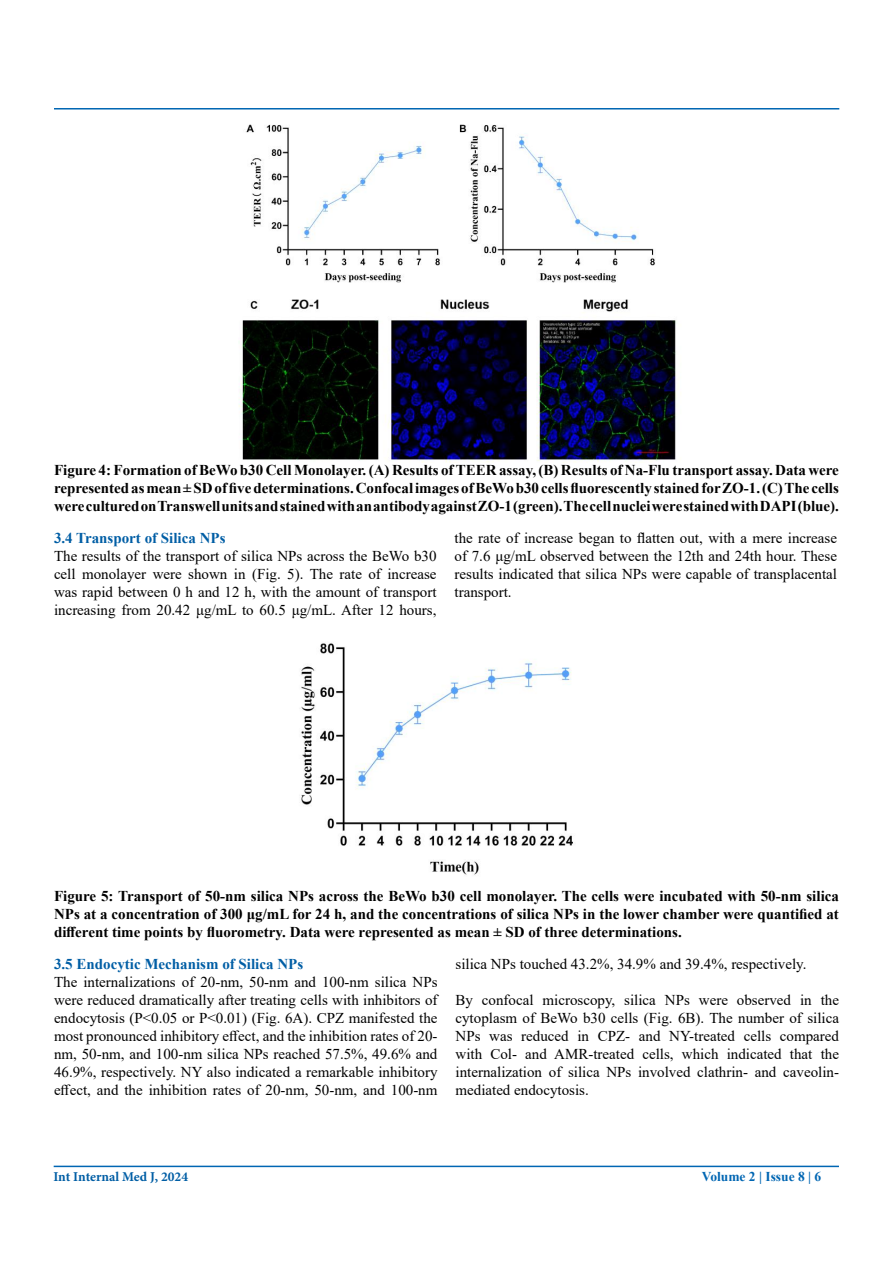
<style>
.page{position:relative;width:893px;height:1263px;background:#fff}
.page>*{position:absolute;margin:0;border:0;box-sizing:border-box;transform-origin:0 0}
.t1{font:700 18px "Times New Roman";color:#000}
.t2{font:700 16.65px "Times New Roman";color:#000}
.t3{font:15px/18px "Times New Roman";color:#000;text-align:justify}
.t4{font:700 15px/18px "Times New Roman";color:#000;text-align:justify}
.t5{font:700 15px "Times New Roman";color:#005ea5}
.t6{font:700 13.5px "Minion Pro";letter-spacing:-.005em;color:#005ea5}
.t7{font:700 13.5px "Times New Roman";color:#0066b3}
</style>
<div class="page">
<hr style="left:54px;top:1166px;width:785px;height:1px;background:#0066b3">
<hr style="left:54px;top:108px;width:785px;height:2px;background:#0066b3">
<img style="left:239px;top:124px;width:437px;height:338px">
<img style="left:300px;top:643px;width:273px;height:232px">
<p class="t4" style="left:54px;top:461px;width:786px">Figure 4: Formation of BeWo b30 Cell Monolayer. (A) Results of TEER assay, (B) Results of Na-Flu transport assay. Data were represented as mean ± SD of five determinations. Confocal images of BeWo b30 cells fluorescently stained for ZO-1. (C) The cells were cultured on Transwell units and stained with an antibody against ZO-1 (green). The cell nuclei were stained with DAPI (blue).</p>
<p class="t5" style="left:54px;top:527px;width:173px">3.4 Transport of Silica NPs</p>
<p class="t3" style="left:54px;top:546px;width:384px">The results of the transport of silica NPs across the BeWo b30 cell monolayer were shown in (Fig. 5). The rate of increase was rapid between 0 h and 12 h, with the amount of transport increasing from 20.42 μg/mL to 60.5 μg/mL. After 12 hours,</p>
<p class="t2" style="left:439px;top:484px;width:45px">Fig. 4.</p>
<p class="t3" style="left:454px;top:529px;width:384px">the rate of increase began to flatten out, with a mere increase of 7.6 μg/mL observed between the 12th and 24th hour. These results indicated that silica NPs were capable of transplacental transport.</p>
<p class="t4" style="left:54px;top:887px;width:786px">Figure 5: Transport of 50-nm silica NPs across the BeWo b30 cell monolayer. The cells were incubated with 50-nm silica NPs at a concentration of 300 μg/mL for 24 h, and the concentrations of silica NPs in the lower chamber were quantified at different time points by fluorometry. Data were represented as mean ± SD of three determinations.</p>
<p class="t5" style="left:54px;top:953px;width:251px">3.5 Endocytic Mechanism of Silica NPs</p>
<p class="t3" style="left:54px;top:972px;width:385px">The internalizations of 20-nm, 50-nm and 100-nm silica NPs were reduced dramatically after treating cells with inhibitors of endocytosis (P&lt;0.05 or P&lt;0.01) (Fig. 6A). CPZ manifested the most pronounced inhibitory effect, and the inhibition rates of 20- nm, 50-nm, and 100-nm silica NPs reached 57.5%, 49.6% and 46.9%, respectively. NY also indicated a remarkable inhibitory effect, and the inhibition rates of 20-nm, 50-nm, and 100-nm</p>
<p class="t1" style="left:423px;top:901px;width:49px">Fig. 5.</p>
<p class="t3" style="left:455px;top:954px;width:353px">silica NPs touched 43.2%, 34.9% and 39.4%, respectively.</p>
<p class="t3" style="left:455px;top:990px;width:385px">By confocal microscopy, silica NPs were observed in the cytoplasm of BeWo b30 cells (Fig. 6B). The number of silica NPs was reduced in CPZ- and NY-treated cells compared with Col- and AMR-treated cells, which indicated that the internalization of silica NPs involved clathrin- and caveolin&shy;mediated endocytosis.</p>
<p class="t6" style="left:53px;top:1167px;width:136px">Int Internal Med J, 2024</p>
<p class="t7" style="left:702px;top:1166px;width:121px">Volume 2 | Issue 8 | 6</p>
</div>
